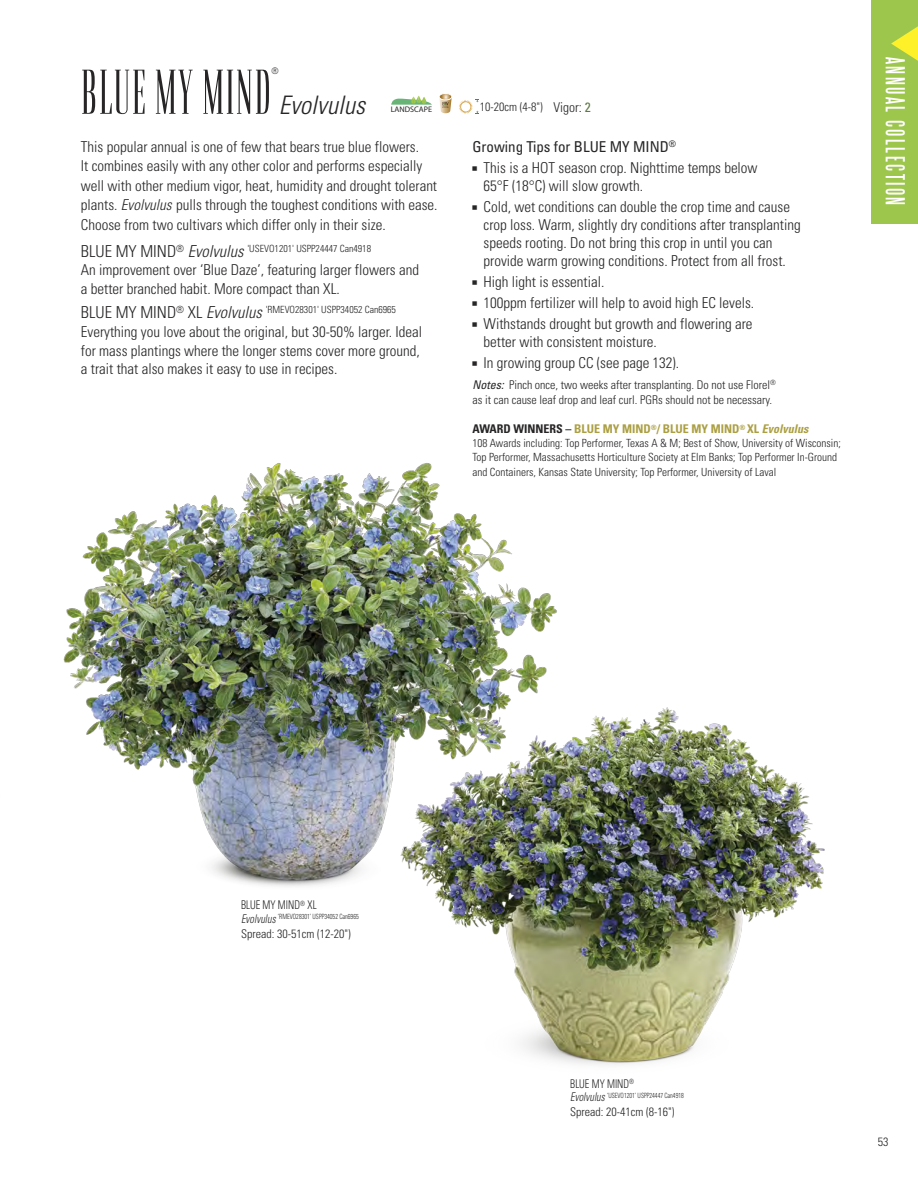
<style>
.page{position:relative;width:918px;height:1188px;background:#fff}
.page>*{position:absolute;margin:0;border:0;box-sizing:border-box;transform-origin:0 0}
.t1{font:63px "Flenja";letter-spacing:.025em;color:#272526}
.t2{font:italic 300 condensed 25.5px "Univers";color:#272526}
.t3{font:24px "Steelfish";letter-spacing:.1em;color:#fff}
.t4{font:300 condensed 15px/19.5px "Univers";color:#272526;text-align:justify}
.t5{font:condensed 15px "Univers";color:#272526}
.t6{font:300 condensed 13.5px "Univers";color:#272526}
.t7{font:300 condensed 12px "Univers";color:#272526}
.t8{font:700 condensed 12px "Univers";color:#ab9f42}
.t9{font:300 condensed 12px "Univers";color:#272526;scale:.85 1}
.t10{font:300 condensed 11.25px/14.2px "Univers";color:#272526}
.t11{font:300 condensed 9.9px "Univers";color:#272526}
.t12{font:300 condensed 9px "Univers";color:#272526}
.t13{font:8.1px "Myriad";color:#272526}
.t14{font:300 condensed 7.2px "Univers";color:#272526;scale:.85 1}
.s1{font-weight:400;color:#5f7946}
.s2{font-style:italic}
.s3{font-size:16.5px}
.s4{font-style:italic;font-size:16.5px}
.s5{font-weight:400;font-style:italic}
.s6{color:#272526}
.s7{font-style:italic;font-size:12px}
</style>
<div class="page">
<div style="left:871px;top:0;width:47px;height:223px;background:#9dc64d"></div>
<svg style="left:891px;top:26px;width:27px;height:35px"></svg>
<img style="left:63px;top:463px;width:494px;height:424px">
<img style="left:396px;top:703px;width:429px;height:362px">
<svg style="left:459px;top:99px;width:20px;height:15px"></svg>
<svg style="left:439px;top:94px;width:13px;height:19px"></svg>
<svg style="left:391px;top:96px;width:41px;height:9px"></svg>
<p class="t12" style="left:271px;top:67px;width:9px">®</p>
<p class="t1" style="left:81px;top:55px;width:191px">BLUE MY MIND</p>
<p class="t2" style="left:279px;top:95px;width:93px">Evolvulus</p>
<p class="t7" style="left:480px;top:102px;width:65px">10-20cm (4-8")</p>
<p class="t6" style="left:554px;top:102px;width:39px">Vigor: <span class="s1">2</span></p>
<p class="t13" style="left:391px;top:106px;width:43px">LANDSCAPE</p>
<p class="t4" style="left:81px;top:138px;width:340px">This popular annual is one of few that bears true blue flowers.</p>
<p class="t4" style="left:81px;top:158px;width:343px">It combines easily with any other color and performs especially</p>
<p class="t4" style="left:81px;top:177px;width:358px">well with other medium vigor, heat, humidity and drought tolerant plants. <span class="s2">Evolvulus</span>pulls through the toughest conditions with ease.<br>Choose from two cultivars which differ only in their size.</p>
<p class="t11" style="left:81px;top:245px;width:292px"><span class="s3">BLUE MY MIND</span>® <span class="s4">Evolvulus</span> 'USEVO1201' USPP24447 Can4918</p>
<p class="t4" style="left:81px;top:262px;width:340px">An improvement over ‘Blue Daze’, featuring larger flowers and</p>
<p class="t4" style="left:81px;top:281px;width:261px">a better branched habit. More compact than XL.</p>
<p class="t11" style="left:81px;top:306px;width:317px"><span class="s3">BLUE MY MIND</span>® <span class="s3">XL</span> <span class="s4">Evolvulus</span> 'RMEVO28301' USPP34052 Can6965</p>
<p class="t4" style="left:81px;top:323px;width:343px">Everything you love about the original, but 30-50% larger. Ideal</p>
<p class="t4" style="left:81px;top:342px;width:341px">for mass plantings where the longer stems cover more ground,</p>
<p class="t4" style="left:81px;top:361px;width:258px">a trait that also makes it easy to use in recipes.</p>
<p class="t5" style="left:472px;top:141px;width:205px">Growing Tips for BLUE MY MIND<sup>®</sup></p>
<p class="t4" style="left:472px;top:159px;width:287px">■ This is a HOT season crop. Nighttime temps below</p>
<p class="t4" style="left:484px;top:177px;width:161px">65°F (18°C) will slow growth.</p>
<p class="t4" style="left:472px;top:198px;width:319px">■ Cold, wet conditions can double the crop time and cause</p>
<p class="t4" style="left:484px;top:217px;width:319px;line-height:18px">crop loss. Warm, slightly dry conditions after transplanting speeds rooting. Do not bring this crop in until you can</p>
<p class="t4" style="left:484px;top:252px;width:304px">provide warm growing conditions. Protect from all frost.</p>
<p class="t4" style="left:472px;top:273px;width:134px">■ High light is essential.</p>
<p class="t4" style="left:472px;top:294px;width:283px">■ 100ppm fertilizer will help to avoid high EC levels.</p>
<p class="t4" style="left:472px;top:315px;width:282px">■ Withstands drought but growth and flowering are</p>
<p class="t4" style="left:484px;top:333px;width:175px">better with consistent moisture.</p>
<p class="t4" style="left:472px;top:354px;width:208px">■ In growing group CC (see page 132).</p>
<p class="t7" style="left:472px;top:380px;width:305px"><span class="s5">Notes:</span> Pinch once, two weeks after transplanting. Do not use Florel<sup>®</sup></p>
<p class="t7" style="left:472px;top:395px;width:301px">as it can cause leaf drop and leaf curl. PGRs should not be necessary.</p>
<p class="t8" style="left:472px;top:424px;width:340px"><span class="s6">AWARD WINNERS –</span> BLUE MY MIND<sup>®</sup>/ BLUE MY MIND<sup>®</sup> XL <span class="s2">Evolvulus</span></p>
<p class="t10" style="left:472px;top:437px;width:370px">108 Awards including: Top Performer, Texas A &amp; M; Best of Show, University of Wisconsin;<br>Top Performer, Massachusetts Horticulture Society at Elm Banks; Top Performer In-Ground</p>
<p class="t10" style="left:472px;top:466px;width:305px">and Containers, Kansas State University; Top Performer, University of Laval</p>
<p class="t3" style="left:908px;top:57px;width:150px;rotate:90deg">ANNUAL COLLECTION</p>
<p class="t9" style="left:241px;top:901px;width:90px">BLUE MY MIND<sup>®</sup> XL</p>
<p class="t14" style="left:241px;top:914px;width:140px"><span class="s7">Evolvulus</span> ‘RMEVO28301’ USPP34052 Can6965</p>
<p class="t7" style="left:241px;top:929px;width:111px">Spread: 30-51cm (12-20")</p>
<p class="t9" style="left:570px;top:1079px;width:77px">BLUE MY MIND<sup>®</sup></p>
<p class="t14" style="left:570px;top:1093px;width:135px"><span class="s7">Evolvulus</span> ‘USEVO1201’ USPP24447 Can4918</p>
<p class="t7" style="left:570px;top:1107px;width:106px">Spread: 20-41cm (8-16")</p>
<p class="t7" style="left:878px;top:1137px;width:12px">53</p>
</div>
